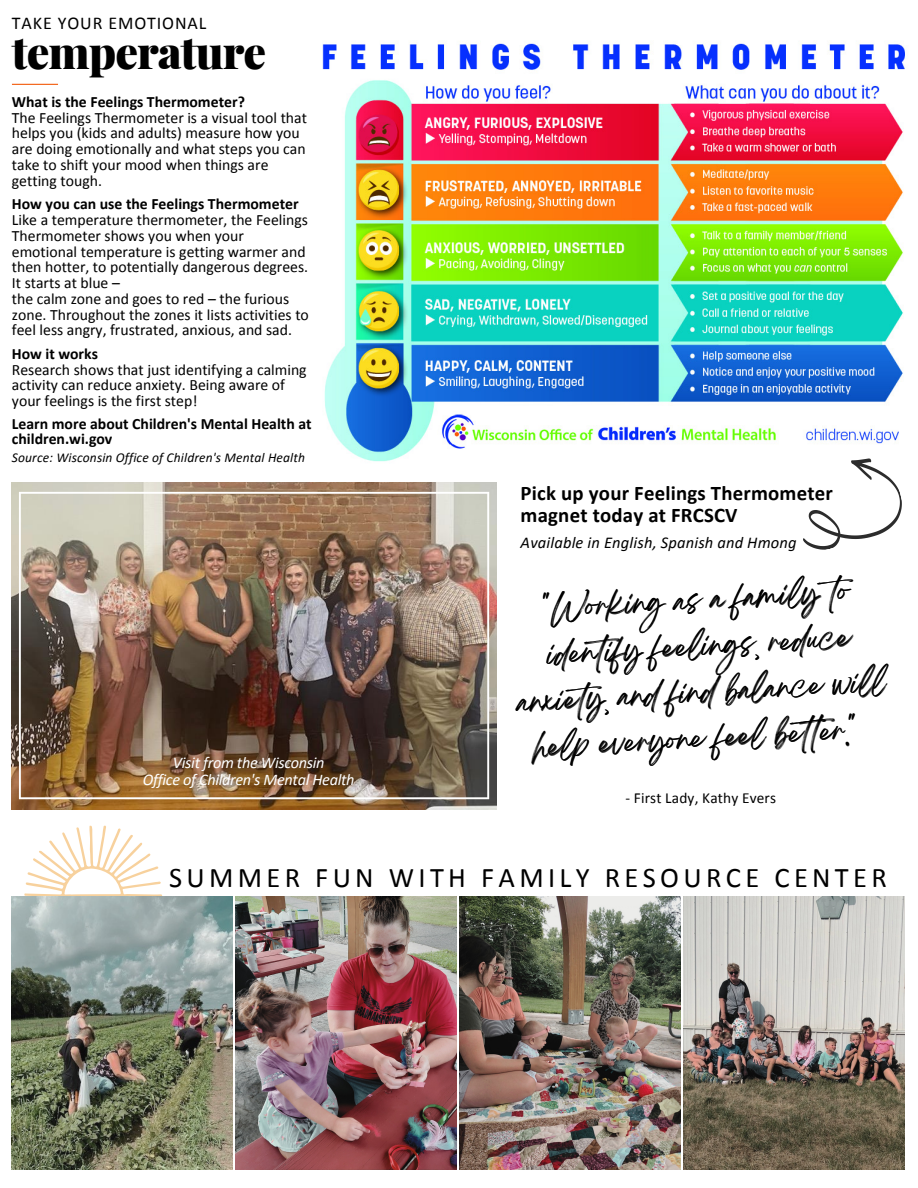
<style>
.page{position:relative;width:918px;height:1188px;background:#fff}
.page>*{position:absolute;margin:0;border:0;box-sizing:border-box;transform-origin:0 0}
.t1{font:900 45px "Playfair Display";letter-spacing:-.02em;color:#000}
.t2{font:28.5px "Calibri";letter-spacing:.15em;color:#000}
.t3{font:25.5px "Breathing";color:#000}
.t4{font:700 20.85px/21.8px "Calibri";letter-spacing:.01em;color:#000}
.t5{font:18px "Calibri";letter-spacing:.05em;color:#000}
.t6{font:italic 16.5px "Calibri";letter-spacing:.01em;color:#000}
.t7{font:italic 16.2px/17.2px "Calibri";letter-spacing:-.02em;color:#fff;text-align:center}
.t8{font:15.75px/15.8px "Calibri";color:#000}
.t9{font:700 15.75px/15.8px "Calibri";color:#000}
.t10{font:15.3px "Calibri";letter-spacing:.01em;color:#000}
.t11{font:italic 13.5px "Calibri";letter-spacing:.01em;color:#000}
</style>
<div class="page">
<svg style="left:24px;top:825px;width:138px;height:71px"></svg>
<img style="left:12px;top:896px;width:220px;height:274px">
<img style="left:236px;top:896px;width:220px;height:274px">
<img style="left:460px;top:896px;width:220px;height:274px">
<img style="left:684px;top:896px;width:220px;height:274px">
<img style="left:322px;top:41px;width:583px;height:421px">
<svg style="left:12px;top:84px;width:46px;height:1px"></svg>
<img style="left:12px;top:483px;width:484px;height:326px">
<img style="left:19px;top:492px;width:470px;height:307px">
<svg style="left:787px;top:451px;width:118px;height:99px"></svg>
<p class="t5" style="left:12px;top:15px;width:196px">TAKE YOUR EMOTIONAL</p>
<h1 class="t1" style="left:12px;top:20px;width:256px">temperature</h1>
<p class="t9" style="left:12px;top:95px;width:235px">What is the Feelings Thermometer?</p>
<p class="t8" style="left:12px;top:111px;width:297px">The Feelings Thermometer is a visual tool that helps you (kids and adults) measure how you are doing emotionally and what steps you can take to shift your mood when things are getting tough.</p>
<p class="t9" style="left:12px;top:198px;width:288px">How you can use the Feelings Thermometer</p>
<p class="t8" style="left:12px;top:213px;width:298px">Like a temperature thermometer, the Feelings Thermometer shows you when your emotional temperature is getting warmer and then hotter, to potentially dangerous degrees.<br>It starts at blue –<br>the calm zone and goes to red – the furious zone. Throughout the zones it lists activities to feel less angry, frustrated, anxious, and sad.</p>
<p class="t9" style="left:12px;top:347px;width:88px">How it works</p>
<p class="t8" style="left:12px;top:363px;width:296px">Research shows that just identifying a calming activity can reduce anxiety. Being aware of your feelings is the first step!</p>
<p class="t9" style="left:12px;top:417px;width:301px">Learn more about Children's Mental Health at children.wi.gov</p>
<p class="t11" style="left:12px;top:452px;width:295px">Source: Wisconsin Office of Children's Mental Health</p>
<p class="t7" style="left:143px;top:755px;width:213px">Visit from the Wisconsin<br>Office of Children's Mental Health</p>
<h3 class="t4" style="left:521px;top:484px;width:314px">Pick up your Feelings Thermometer magnet today at FRCSCV</h3>
<p class="t6" style="left:521px;top:536px;width:278px">Available in English, Spanish and Hmong</p>
<h3 class="t3" style="left:543px;top:600px;width:308px;rotate:-3deg">"Working as a family to</h3>
<h3 class="t3" style="left:547px;top:646px;width:305px;rotate:-3deg">identify feelings, reduce</h3>
<h3 class="t3" style="left:518px;top:693px;width:370px;rotate:-3deg">anxiety, and find balance will</h3>
<h3 class="t3" style="left:532px;top:739px;width:326px;rotate:-3deg">help everyone feel bet er."</h3>
<p class="t10" style="left:625px;top:791px;width:152px">- First Lady, Kathy Evers</p>
<h2 class="t2" style="left:169px;top:866px;width:719px">SUMMER FUN WITH FAMILY RESOURCE CENTER</h2>
</div>
